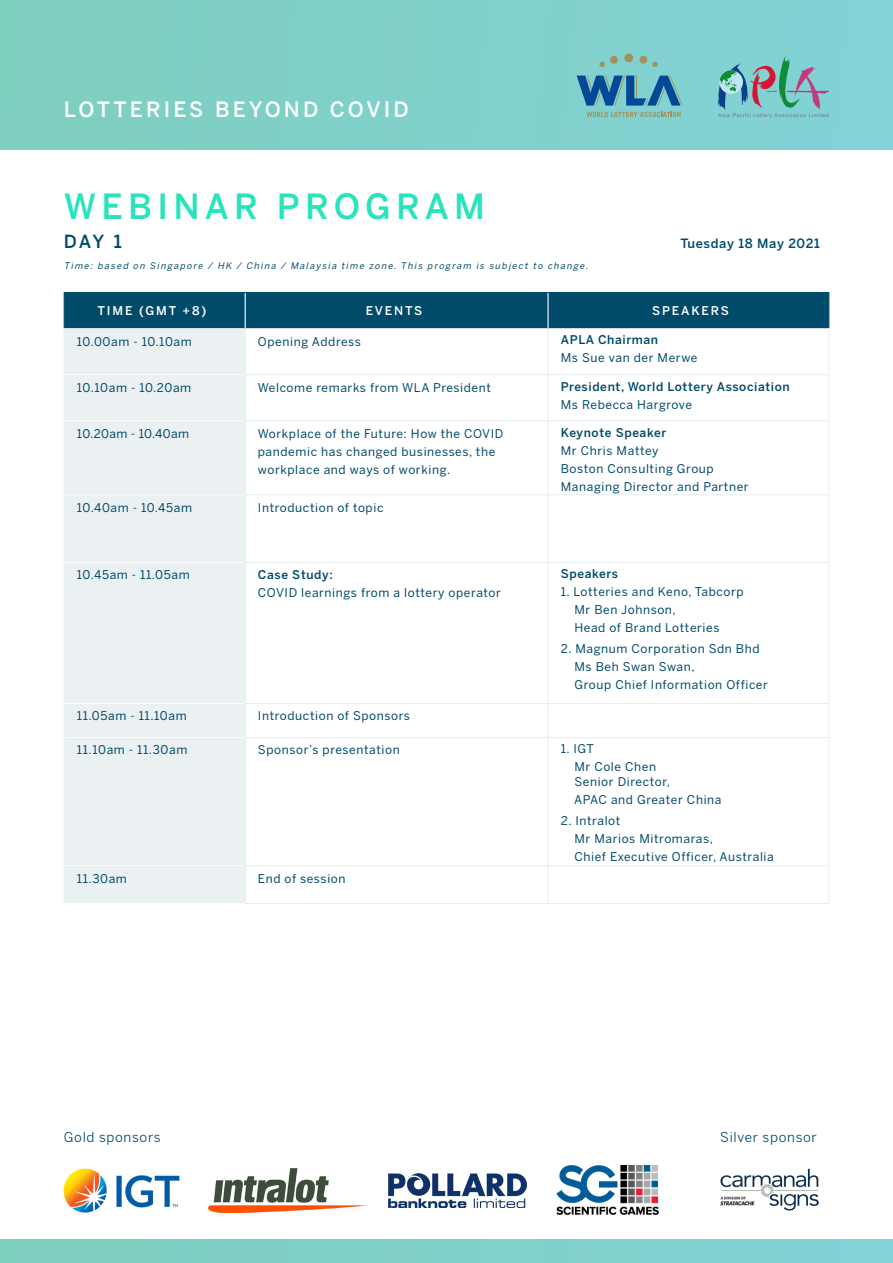
<style>
.page{position:relative;width:893px;height:1263px;background:#fff}
.page>*{position:absolute;margin:0;border:0;box-sizing:border-box;transform-origin:0 0}
.t1{font:500 34.5px "Benton Sans";letter-spacing:.15em;color:#28e3bd}
.t2{font:500 21px "Benton Sans";letter-spacing:.15em;color:#fff}
.t3{font:500 18px "Benton Sans";color:#004a6a}
.t4{font:13.5px "Benton Sans";letter-spacing:.05em;color:#004a6a}
.t5{font:500 12.75px "Benton Sans";letter-spacing:.045em;color:#004a6a}
.t6{font:12px/18px "Benton Sans";letter-spacing:.05em;color:#004a6a}
.t7{font:500 12px "Benton Sans";letter-spacing:.05em;color:#004a6a}
.t8{font:500 12px "Benton Sans";letter-spacing:.15em;color:#fff}
.t9{font:12px "Benton Sans";letter-spacing:.03em;color:#004a6a}
.t10{font:italic 9px "Benton Sans";color:#004a6a}
.s1{font-weight:500}
</style>
<div class="page">
<div style="left:0;top:1239px;width:893px;height:24px;background:#80d0cb"></div>
<div style="left:0;top:0;width:893px;height:150px;background:linear-gradient(to right,#7ecebe,#82d3d7)"></div>
<div style="left:65px;top:293px;width:763px;height:35px;background:#004a6a"></div>
<div style="left:65px;top:329px;width:180px;height:574px;background:#ebf0f3"></div>
<hr style="left:64px;top:329px;width:1px;height:46px;background:#e6edf0">
<hr style="left:245px;top:329px;width:1px;height:45px;background:#e6edf0">
<hr style="left:828px;top:329px;width:1px;height:45px;background:#e6edf0">
<hr style="left:64px;top:375px;width:1px;height:46px;background:#e6edf0">
<hr style="left:245px;top:374px;width:303px;height:1px;background:#e6edf0">
<hr style="left:245px;top:375px;width:1px;height:45px;background:#e6edf0">
<hr style="left:548px;top:374px;width:281px;height:1px;background:#e6edf0">
<hr style="left:828px;top:375px;width:1px;height:45px;background:#e6edf0">
<hr style="left:64px;top:421px;width:1px;height:74px;background:#e6edf0">
<hr style="left:245px;top:420px;width:303px;height:1px;background:#e6edf0">
<hr style="left:245px;top:421px;width:1px;height:73px;background:#e6edf0">
<hr style="left:548px;top:420px;width:281px;height:1px;background:#e6edf0">
<hr style="left:828px;top:421px;width:1px;height:73px;background:#e6edf0">
<hr style="left:64px;top:495px;width:1px;height:67px;background:#e6edf0">
<hr style="left:245px;top:494px;width:303px;height:1px;background:#e6edf0">
<hr style="left:245px;top:495px;width:1px;height:67px;background:#e6edf0">
<hr style="left:548px;top:494px;width:281px;height:1px;background:#e6edf0">
<hr style="left:828px;top:495px;width:1px;height:67px;background:#e6edf0">
<hr style="left:64px;top:562px;width:1px;height:141px;background:#e6edf0">
<hr style="left:245px;top:562px;width:303px;height:1px;background:#e6edf0">
<hr style="left:245px;top:563px;width:1px;height:140px;background:#e6edf0">
<hr style="left:548px;top:562px;width:281px;height:1px;background:#e6edf0">
<hr style="left:828px;top:563px;width:1px;height:140px;background:#e6edf0">
<hr style="left:64px;top:703px;width:1px;height:34px;background:#e6edf0">
<hr style="left:245px;top:703px;width:303px;height:1px;background:#e6edf0">
<hr style="left:245px;top:704px;width:1px;height:33px;background:#e6edf0">
<hr style="left:548px;top:703px;width:281px;height:1px;background:#e6edf0">
<hr style="left:828px;top:704px;width:1px;height:33px;background:#e6edf0">
<hr style="left:64px;top:737px;width:1px;height:129px;background:#e6edf0">
<hr style="left:245px;top:737px;width:303px;height:1px;background:#e6edf0">
<hr style="left:245px;top:738px;width:1px;height:127px;background:#e6edf0">
<hr style="left:548px;top:737px;width:281px;height:1px;background:#e6edf0">
<hr style="left:828px;top:738px;width:1px;height:127px;background:#e6edf0">
<hr style="left:64px;top:866px;width:1px;height:37px;background:#e6edf0">
<hr style="left:245px;top:865px;width:303px;height:1px;background:#e6edf0">
<hr style="left:245px;top:866px;width:1px;height:37px;background:#e6edf0">
<hr style="left:548px;top:865px;width:281px;height:1px;background:#e6edf0">
<hr style="left:828px;top:866px;width:1px;height:37px;background:#e6edf0">
<hr style="left:245px;top:903px;width:303px;height:1px;background:#e6edf0">
<hr style="left:548px;top:903px;width:281px;height:1px;background:#e6edf0">
<hr style="left:245px;top:293px;width:1px;height:35px;background:#fff">
<hr style="left:548px;top:329px;width:1px;height:45px;background:#e6edf0">
<hr style="left:548px;top:375px;width:1px;height:45px;background:#e6edf0">
<hr style="left:548px;top:421px;width:1px;height:73px;background:#e6edf0">
<hr style="left:548px;top:495px;width:1px;height:67px;background:#e6edf0">
<hr style="left:548px;top:563px;width:1px;height:140px;background:#e6edf0">
<hr style="left:548px;top:704px;width:1px;height:33px;background:#e6edf0">
<hr style="left:548px;top:738px;width:1px;height:127px;background:#e6edf0">
<hr style="left:548px;top:866px;width:1px;height:37px;background:#e6edf0">
<hr style="left:547px;top:293px;width:2px;height:35px;background:#fff">
<hr style="left:65px;top:374px;width:180px;height:1px;background:#fff">
<hr style="left:65px;top:420px;width:180px;height:1px;background:#fff">
<hr style="left:65px;top:494px;width:180px;height:1px;background:#fff">
<hr style="left:65px;top:562px;width:180px;height:1px;background:#fff">
<hr style="left:65px;top:703px;width:180px;height:1px;background:#fff">
<hr style="left:65px;top:737px;width:180px;height:1px;background:#fff">
<hr style="left:65px;top:865px;width:180px;height:1px;background:#fff">
<hr style="left:828px;top:293px;width:1px;height:35px;background:#004a6a">
<hr style="left:64px;top:292px;width:181px;height:1px;background:#004a6a">
<hr style="left:64px;top:293px;width:1px;height:35px;background:#004a6a">
<hr style="left:245px;top:292px;width:303px;height:1px;background:#004a6a">
<hr style="left:548px;top:292px;width:281px;height:1px;background:#004a6a">
<hr style="left:64px;top:328px;width:181px;height:1px;background:#e6edf0">
<hr style="left:245px;top:328px;width:303px;height:1px;background:#e6edf0">
<hr style="left:548px;top:328px;width:281px;height:1px;background:#e6edf0">
<svg style="left:718px;top:55px;width:111px;height:63px;background:#7fb5b9"></svg>
<svg style="left:577px;top:76px;width:106px;height:30px;background:#438bae"></svg>
<div style="left:624px;top:54px;width:9px;height:8px;background:#a2905e;border-radius:50%"></div>
<div style="left:639px;top:56px;width:8px;height:8px;background:#a2905e;border-radius:50%"></div>
<svg style="left:652px;top:62px;width:6px;height:5px"></svg>
<svg style="left:599px;top:62px;width:6px;height:5px"></svg>
<div style="left:610px;top:56px;width:8px;height:8px;background:#a2905e;border-radius:50%"></div>
<svg style="left:587px;top:112px;width:94px;height:5px"></svg>
<img style="left:64px;top:1168px;width:116px;height:45px">
<img style="left:209px;top:1168px;width:157px;height:44px">
<img style="left:389px;top:1173px;width:138px;height:35px">
<img style="left:720px;top:1168px;width:99px;height:43px">
<img style="left:557px;top:1166px;width:102px;height:49px">
<h2 class="t2" style="left:64px;top:97px;width:346px">LOTTERIES BEYOND COVID</h2>
<p class="t1" style="left:64px;top:186px;width:423px">WEBINAR PROGRAM</p>
<p class="t3" style="left:64px;top:230px;width:59px">DAY 1</p>
<p class="t5" style="left:680px;top:235px;width:141px">Tuesday 18 May 2021</p>
<p class="t10" style="left:64px;top:260px;width:528px">Time: based on Singapore / HK / China / Malaysia time zone. This program is subject to change.</p>
<p class="t8" style="left:98px;top:304px;width:110px">TIME (GMT +8)</p>
<p class="t8" style="left:366px;top:304px;width:58px">EVENTS</p>
<p class="t8" style="left:652px;top:304px;width:78px">SPEAKERS</p>
<p class="t6" style="left:77px;top:332px;width:116px">10.00am - 10.10am</p>
<p class="t6" style="left:258px;top:332px;width:104px">Opening Address</p>
<p class="t7" style="left:561px;top:333px;width:99px">APLA Chairman</p>
<p class="t6" style="left:561px;top:349px;width:138px">Ms Sue van der Merwe</p>
<p class="t6" style="left:77px;top:378px;width:116px">10.10am - 10.20am</p>
<p class="t6" style="left:258px;top:378px;width:235px">Welcome remarks from WLA President</p>
<p class="t7" style="left:561px;top:379px;width:230px">President, World Lottery Association</p>
<p class="t6" style="left:561px;top:395px;width:133px">Ms Rebecca Hargrove</p>
<p class="t9" style="left:77px;top:426px;width:114px">10.20am - 10.40am</p>
<p class="t6" style="left:258px;top:424px;width:247px">Workplace of the Future: How the COVID pandemic has changed businesses, the workplace and ways of working.</p>
<p class="t7" style="left:561px;top:425px;width:107px">Keynote Speaker</p>
<p class="t6" style="left:561px;top:441px;width:189px">Mr Chris Mattey<br>Boston Consulting Group<br>Managing Director and Partner</p>
<p class="t6" style="left:77px;top:498px;width:117px">10.40am - 10.45am</p>
<p class="t6" style="left:258px;top:498px;width:127px">Introduction of topic</p>
<p class="t6" style="left:77px;top:566px;width:114px">10.45am - 11.05am</p>
<p class="t6" style="left:258px;top:566px;width:245px"><span class="s1">Case Study:<br></span>COVID learnings from a lottery operator</p>
<p class="t7" style="left:561px;top:567px;width:59px">Speakers</p>
<p class="t6" style="left:561px;top:583px;width:184px">1. Lotteries and Keno, Tabcorp</p>
<p class="t6" style="left:574px;top:601px;width:147px">Mr Ben Johnson,<br>Head of Brand Lotteries</p>
<p class="t6" style="left:561px;top:640px;width:200px">2. Magnum Corporation Sdn Bhd</p>
<p class="t6" style="left:574px;top:658px;width:195px">Ms Beh Swan Swan,<br>Group Chief Information Officer</p>
<p class="t6" style="left:77px;top:707px;width:111px">11.05am - 11.10am</p>
<p class="t6" style="left:258px;top:707px;width:154px">Introduction of Sponsors</p>
<p class="t6" style="left:77px;top:741px;width:112px">11.10am - 11.30am</p>
<p class="t6" style="left:258px;top:741px;width:143px">Sponsor’s presentation</p>
<p class="t6" style="left:561px;top:740px;width:35px">1. IGT</p>
<p class="t6" style="left:574px;top:758px;width:83px">Mr Cole Chen</p>
<p class="t6" style="left:574px;top:773px;width:149px">Senior Director,<br>APAC and Greater China</p>
<p class="t6" style="left:561px;top:812px;width:61px">2. Intralot</p>
<p class="t6" style="left:574px;top:830px;width:201px">Mr Marios Mitromaras,<br>Chief Executive Officer, Australia</p>
<p class="t6" style="left:77px;top:869px;width:52px">11.30am</p>
<p class="t6" style="left:258px;top:869px;width:89px">End of session</p>
<p class="t4" style="left:64px;top:1129px;width:98px">Gold sponsors</p>
<p class="t4" style="left:720px;top:1129px;width:98px">Silver sponsor</p>
</div>
